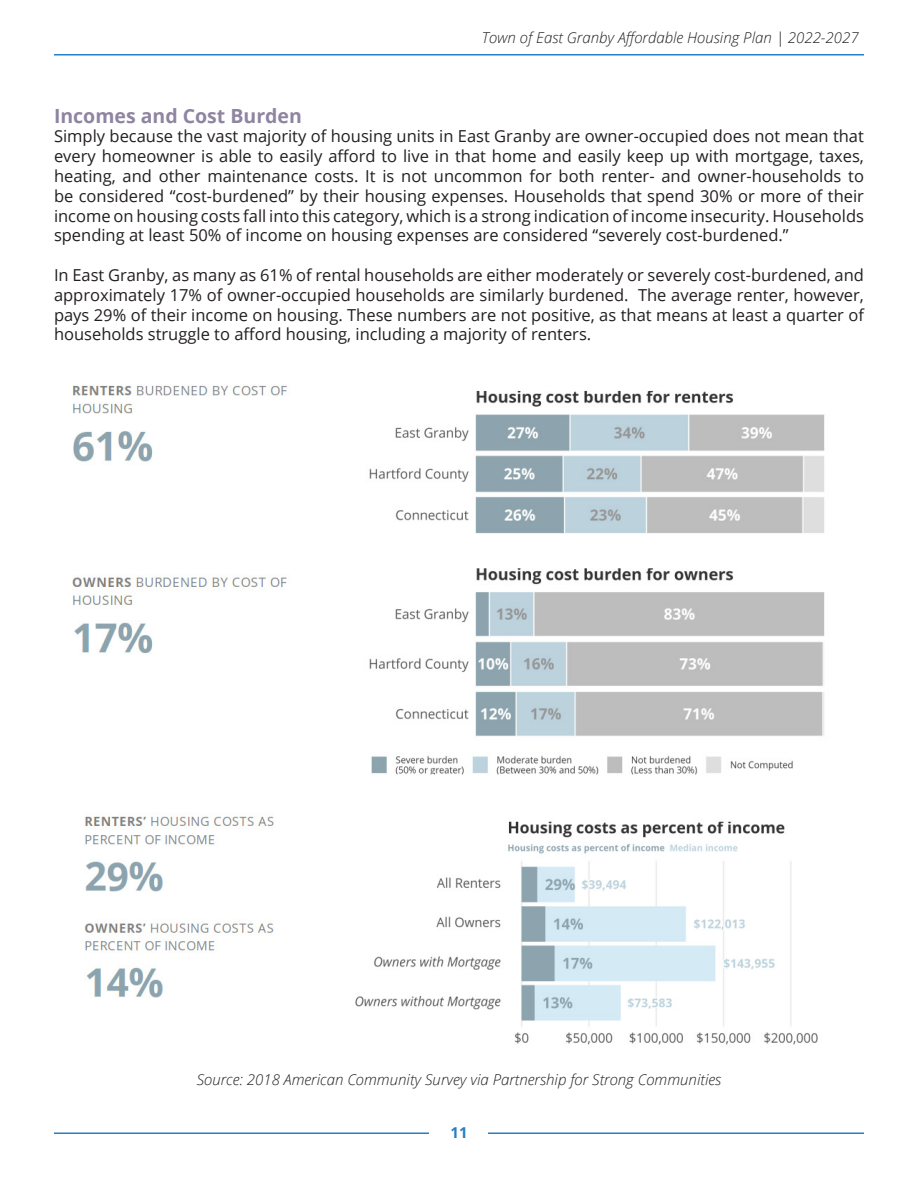
<style>
.page{position:relative;width:918px;height:1188px;background:#fff}
.page>*{position:absolute;margin:0;border:0;box-sizing:border-box;transform-origin:0 0}
.Subsection_Heading{font:700 19.5px "Open Sans";color:#8f84a1}
.body{font:16.5px/19.8px "Open Sans";color:#231f20;text-align:justify}
.source{font:italic 300 15px "Open Sans";color:#231f20}
.t1{font:700 15px "Open Sans";color:#257fc3}
</style>
<div class="page">
<hr style="left:54px;top:1132px;width:810px;height:2px;background:#257fc3">
<div style="left:430px;top:1105px;width:58px;height:55px;background:#fff"></div>
<hr style="left:54px;top:54px;width:810px;height:2px;background:#257fc3">
<img style="left:72px;top:385px;width:753px;height:390px">
<img style="left:84px;top:815px;width:734px;height:230px">
<p class="source" style="left:482px;top:27px;width:378px">Town of East Granby Affordable Housing Plan | 2022-2027</p>
<p class="Subsection_Heading" style="left:54px;top:102px;width:249px">Incomes and Cost Burden</p>
<p class="body" style="left:54px;top:126px;width:812px">Simply because the vast majority of housing units in East Granby are owner-occupied does not mean that every homeowner is able to easily afford to live in that home and easily keep up with mortgage, taxes, heating, and other maintenance costs. It is not uncommon for both renter- and owner-households to be considered “cost-burdened” by their housing expenses. Households that spend 30% or more of their income on housing costs fall into this category, which is a strong indication of income insecurity. Households spending at least 50% of income on housing expenses are considered “severely cost-burdened.”</p>
<p class="body" style="left:54px;top:265px;width:812px">In East Granby, as many as 61% of rental households are either moderately or severely cost-burdened, and approximately 17% of owner-occupied households are similarly burdened. The average renter, however, pays 29% of their income on housing. These numbers are not positive, as that means at least a quarter of households struggle to afford housing, including a majority of renters.</p>
<p class="source" style="left:197px;top:1069px;width:526px">Source: 2018 American Community Survey via Partnership for Strong Communities</p>
<p class="t1" style="left:450px;top:1122px;width:19px">11</p>
</div>
